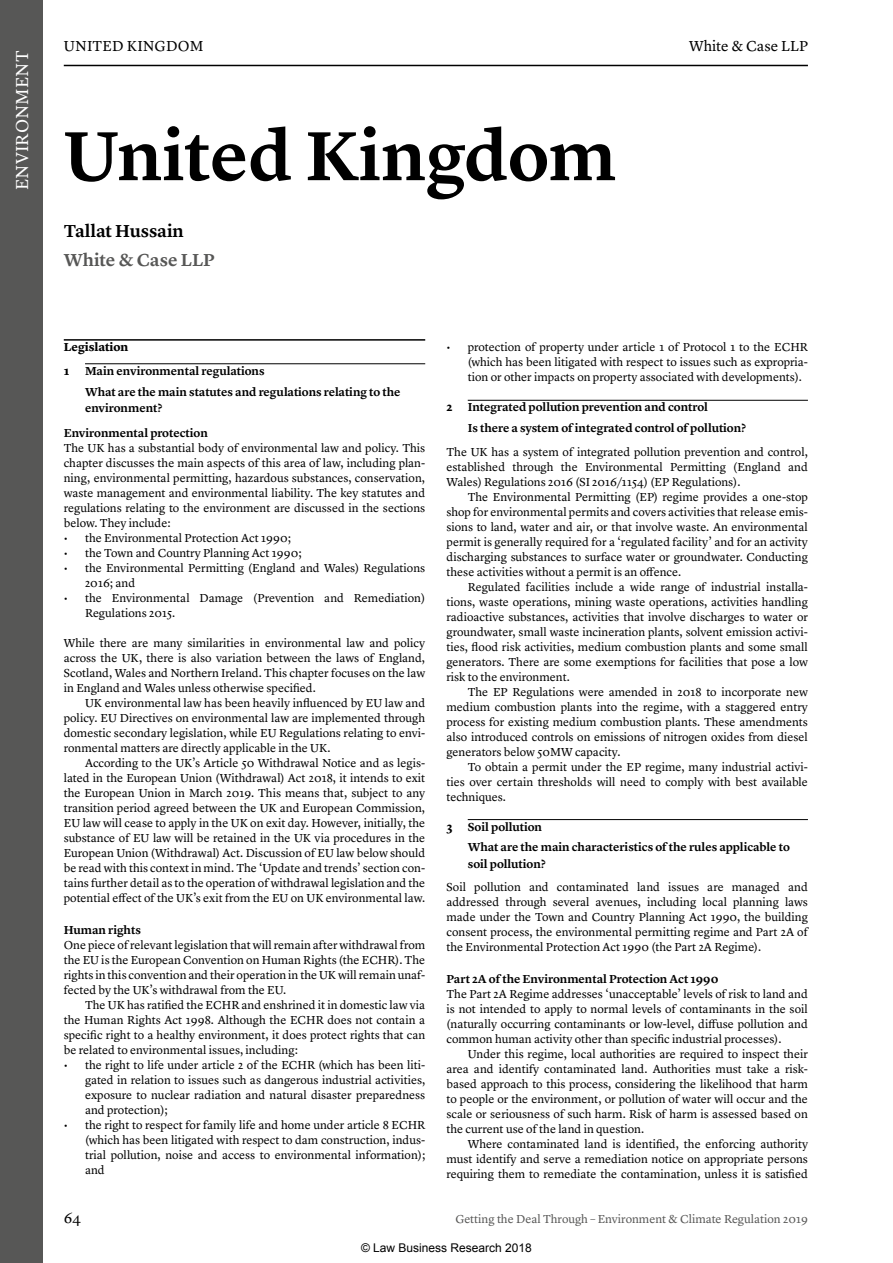
<style>
.page{position:relative;width:893px;height:1263px;background:#fff}
.page>*{position:absolute;margin:0;border:0;box-sizing:border-box;transform-origin:0 0}
.t1{font:600 72px "Lyon Text";color:#000}
.t2{font:600 18px "Lyon Text";letter-spacing:-.005em;color:#000}
.t3{font:600 18px "Lyon Text";color:#575756}
.t4{font:18px "Lyon Text";letter-spacing:.015em;color:#fff}
.t5{font:15px "Lyon Text";letter-spacing:.005em;color:#000}
.t6{font:12px/15px "Lyon Text";color:#000;text-align:justify}
.t7{font:600 12px/20.7px "Lyon Text";color:#000}
.t8{font:12px "Lyon Text";color:#575756}
.t9{font:12px "Arial";color:#000}
.t10{font:700 12px/23.5px "Lyon Text";letter-spacing:-.005em;color:#000}
</style>
<div class="page">
<hr style="left:64px;top:65px;width:744px;height:1px;background:#000">
<div style="left:0;top:0;width:43px;height:1263px;background:#575756"></div>
<hr style="left:64px;top:339px;width:361px;height:2px;background:#000">
<hr style="left:85px;top:363px;width:340px;height:1px;background:#000">
<hr style="left:468px;top:400px;width:340px;height:1px;background:#000">
<hr style="left:468px;top:819px;width:340px;height:1px;background:#000">
<h2 class="t4" style="left:8px;top:190px;width:141px;rotate:-90deg">ENVIRONMENT</h2>
<p class="t5" style="left:64px;top:35px;width:141px">UNITED KINGDOM</p>
<p class="t5" style="left:689px;top:35px;width:120px">White &amp; Case LLP</p>
<h1 class="t1" style="left:64px;top:100px;width:554px">United Kingdom</h1>
<h2 class="t2" style="left:64px;top:217px;width:122px">Tallat Hussain</h2>
<h2 class="t3" style="left:64px;top:246px;width:152px">White &amp; Case LLP</h2>
<p class="t10" style="left:64px;top:334px;width:66px">Legislation<br>1</p>
<p class="t7" style="left:85px;top:359px;width:317px">Main environmental regulations<br>What are the main statutes and regulations relating to the</p>
<p class="t7" style="left:64px;top:394px;width:146px;line-height:25px;text-indent:21px">environment?<br>Environmental protection</p>
<p class="t6" style="left:64px;top:440px;width:363px">The UK has a substantial body of environmental law and policy. This chapter discusses the main aspects of this area of law, including plan&shy;ning, environmental permitting, hazardous substances, conservation, waste management and environmental liability. The key statutes and regulations relating to the environment are discussed in the sections below. They include:</p>
<p class="t6" style="left:64px;top:530px;width:229px">• the Environmental Protection Act 1990;</p>
<p class="t6" style="left:64px;top:545px;width:239px">• the Town and Country Planning Act 1990;</p>
<p class="t6" style="left:85px;top:560px;width:342px;text-indent:-21px">• the Environmental Permitting (England and Wales) Regulations<br>2016; and</p>
<p class="t6" style="left:85px;top:590px;width:342px;text-indent:-21px">• the Environmental Damage (Prevention and Remediation)<br>Regulations 2015.</p>
<p class="t6" style="left:64px;top:635px;width:363px">While there are many similarities in environmental law and policy across the UK, there is also variation between the laws of England, Scotland, Wales and Northern Ireland. This chapter focuses on the law in England and Wales unless otherwise specified.</p>
<p class="t6" style="left:64px;top:695px;width:363px;text-indent:21px">UK environmental law has been heavily influenced by EU law and policy. EU Directives on environmental law are implemented through domestic secondary legislation, while EU Regulations relating to envi&shy;ronmental matters are directly applicable in the UK.</p>
<p class="t6" style="left:64px;top:755px;width:363px;text-indent:21px">According to the UK’s Article 50 Withdrawal Notice and as legis&shy;lated in the European Union (Withdrawal) Act 2018, it intends to exit the European Union in March 2019. This means that, subject to any transition period agreed between the UK and European Commission, EU law will cease to apply in the UK on exit day. However, initially, the substance of EU law will be retained in the UK via procedures in the European Union (Withdrawal) Act. Discussion of EU law below should be read with this context in mind. The ‘Update and trends’ section con&shy;tains further detail as to the operation of withdrawal legislation and the potential effect of the UK’s exit from the EU on UK environmental law.</p>
<p class="t7" style="left:64px;top:918px;width:79px">Human rights</p>
<p class="t6" style="left:64px;top:936px;width:363px">One piece of relevant legislation that will remain after withdrawal from the EU is the European Convention on Human Rights (the ECHR). The rights in this convention and their operation in the UK will remain unaf&shy;fected by the UK’s withdrawal from the EU.</p>
<p class="t6" style="left:64px;top:996px;width:363px;text-indent:21px">The UK has ratified the ECHR and enshrined it in domestic law via the Human Rights Act 1998. Although the ECHR does not contain a specific right to a healthy environment, it does protect rights that can be related to environmental issues, including:</p>
<p class="t6" style="left:85px;top:1056px;width:342px;text-indent:-21px">• the right to life under article 2 of the ECHR (which has been liti&shy;gated in relation to issues such as dangerous industrial activities, exposure to nuclear radiation and natural disaster preparedness and protection);</p>
<p class="t6" style="left:85px;top:1116px;width:342px;text-indent:-21px">• the right to respect for family life and home under article 8 ECHR (which has been litigated with respect to dam construction, indus&shy;trial pollution, noise and access to environmental information); and</p>
<p class="t6" style="left:468px;top:339px;width:342px;text-indent:-21px">• protection of property under article 1 of Protocol 1 to the ECHR (which has been litigated with respect to issues such as expropria&shy;tion or other impacts on property associated with developments).</p>
<p class="t10" style="left:446px;top:394px;width:7px">2</p>
<p class="t7" style="left:468px;top:396px;width:280px">Integrated pollution prevention and control<br>Is there a system of integrated control of pollution?</p>
<p class="t6" style="left:446px;top:443px;width:363px">The UK has a system of integrated pollution prevention and control, established through the Environmental Permitting (England and Wales) Regulations 2016 (SI 2016/1154) (EP Regulations).</p>
<p class="t6" style="left:446px;top:488px;width:363px;text-indent:21px">The Environmental Permitting (EP) regime provides a one-stop shop for environmental permits and covers activities that release emis&shy;sions to land, water and air, or that involve waste. An environmental permit is generally required for a ‘regulated facility’ and for an activity discharging substances to surface water or groundwater. Conducting these activities without a permit is an offence.</p>
<p class="t6" style="left:446px;top:578px;width:363px;text-indent:21px">Regulated facilities include a wide range of industrial installa&shy;tions, waste operations, mining waste operations, activities handling radioactive substances, activities that involve discharges to water or groundwater, small waste incineration plants, solvent emission activi&shy;ties, flood risk activities, medium combustion plants and some small generators. There are some exemptions for facilities that pose a low risk to the environment.</p>
<p class="t6" style="left:446px;top:683px;width:363px;text-indent:21px">The EP Regulations were amended in 2018 to incorporate new medium combustion plants into the regime, with a staggered entry process for existing medium combustion plants. These amendments also introduced controls on emissions of nitrogen oxides from diesel generators below 50MW capacity.</p>
<p class="t6" style="left:446px;top:758px;width:363px;text-indent:21px">To obtain a permit under the EP regime, many industrial activi&shy;ties over certain thresholds will need to comply with best available techniques.</p>
<p class="t10" style="left:446px;top:814px;width:8px">3</p>
<p class="t7" style="left:468px;top:815px;width:324px">Soil pollution<br>What are the main characteristics of the rules applicable to</p>
<p class="t7" style="left:468px;top:852px;width:79px">soil pollution?</p>
<p class="t6" style="left:446px;top:879px;width:363px">Soil pollution and contaminated land issues are managed and addressed through several avenues, including local planning laws made under the Town and Country Planning Act 1990, the building consent process, the environmental permitting regime and Part 2A of the Environmental Protection Act 1990 (the Part 2A Regime).</p>
<p class="t7" style="left:446px;top:967px;width:273px">Part 2A of the Environmental Protection Act 1990</p>
<p class="t6" style="left:446px;top:985px;width:363px">The Part 2A Regime addresses ‘unacceptable’ levels of risk to land and is not intended to apply to normal levels of contaminants in the soil (naturally occurring contaminants or low-level, diffuse pollution and common human activity other than specific industrial processes).</p>
<p class="t6" style="left:446px;top:1045px;width:363px;text-indent:21px">Under this regime, local authorities are required to inspect their area and identify contaminated land. Authorities must take a risk&shy;based approach to this process, considering the likelihood that harm to people or the environment, or pollution of water will occur and the scale or seriousness of such harm. Risk of harm is assessed based on the current use of the land in question.</p>
<p class="t6" style="left:446px;top:1135px;width:363px;text-indent:21px">Where contaminated land is identified, the enforcing authority must identify and serve a remediation notice on appropriate persons requiring them to remediate the contamination, unless it is satisfied</p>
<p class="t5" style="left:64px;top:1207px;width:18px">64</p>
<p class="t8" style="left:455px;top:1210px;width:354px">Getting the Deal Through – Environment &amp; Climate Regulation 2019</p>
<p class="t9" style="left:361px;top:1240px;width:172px">© Law Business Research 2018</p>
</div>
